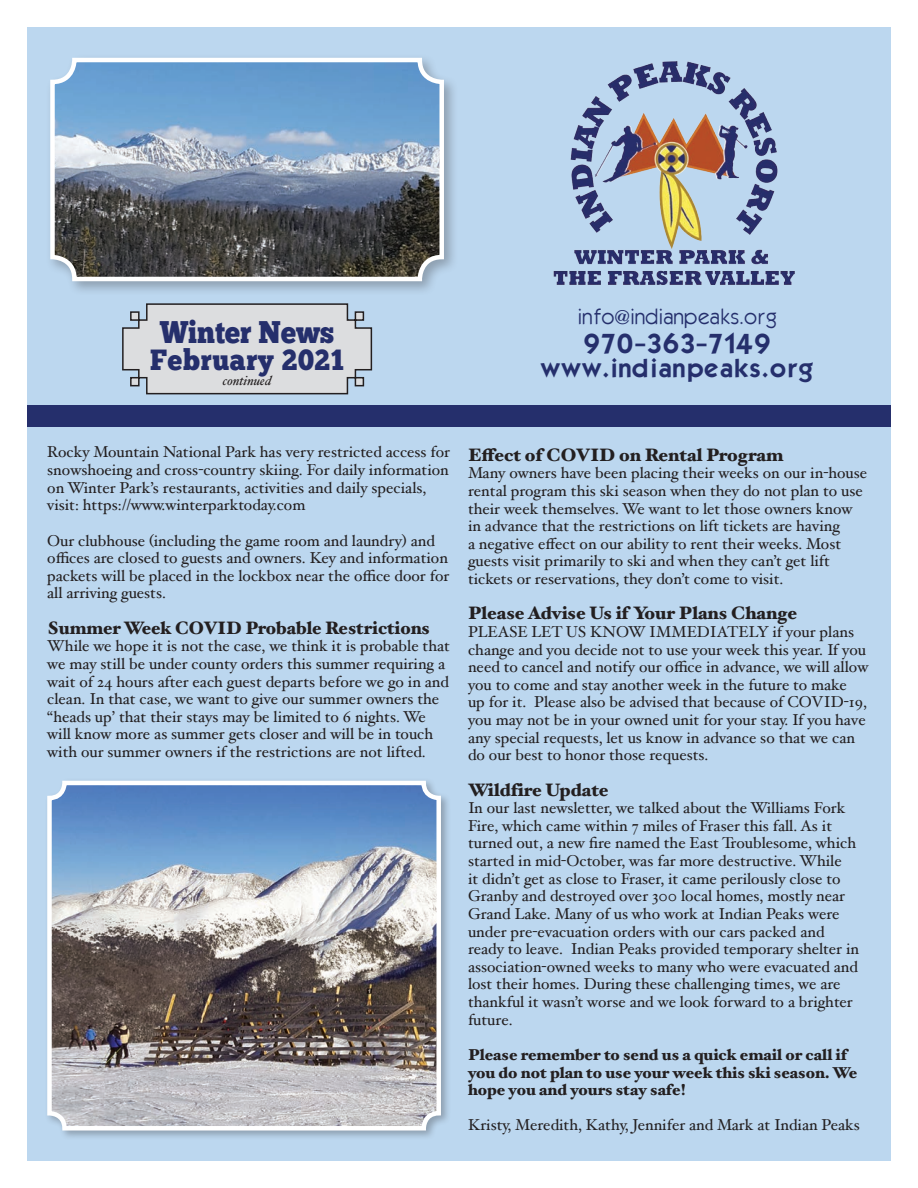
<style>
.page{position:relative;width:918px;height:1188px;background:#fff}
.page>*{position:absolute;margin:0;border:0;box-sizing:border-box;transform-origin:0 0}
.t1{font:31.35px "Chunk Five";color:#252f6c;scale:.88 1}
.t2{font:29.25px "Chunk Five";letter-spacing:.025em;color:#252f6c;scale:.91 1}
.t3{font:24px "Kabel Demi";color:#252f6c}
.t4{font:22.5px "Kabel Demi";color:#252f6c}
.t5{font:19.5px "Kabel";color:#252f6c}
.t6{font:900 18px "Hoefler Text";color:#231f20}
.t7{font:15.75px/17.5px "Hoefler Text";color:#231f20}
.t8{font:900 15.75px/17.5px "Hoefler Text";color:#231f20}
.t9{font:italic 13.35px "Hoefler Text";color:#231f20}
</style>
<div class="page">
<div style="left:27px;top:27px;width:864px;height:1134px;background:#bcd7ef"></div>
<img style="left:553px;top:61px;width:242px;height:224px">
<div style="left:27px;top:405px;width:864px;height:22px;background:#252f6c"></div>
<div style="left:46px;top:53px;width:413px;height:243px;background:#231f20;opacity:.3"></div>
<img style="left:52px;top:60px;width:390px;height:219px">
<div style="left:50px;top:58px;width:394px;height:223px;border:4px solid #fff;border-radius:22px"></div>
<svg style="left:122px;top:303px;width:251px;height:92px;background:#cfd2d6"></svg>
<div style="left:45px;top:778px;width:406px;height:363px;background:#231f20;opacity:.3"></div>
<img style="left:50px;top:783px;width:389px;height:345px">
<div style="left:47px;top:781px;width:394px;height:350px;border:4px solid #fff;border-radius:15px"></div>
<p class="t1" style="left:160px;top:314px;width:199px">Winter News</p>
<p class="t2" style="left:150px;top:343px;width:215px">February 2021</p>
<p class="t9" style="left:223px;top:373px;width:50px">continued</p>
<p class="t5" style="left:577px;top:304px;width:201px">info@indianpeaks.org</p>
<p class="t3" style="left:583px;top:327px;width:189px">970-363-7149</p>
<p class="t4" style="left:540px;top:352px;width:276px">www.indianpeaks.org</p>
<p class="t7" style="left:47px;top:443px;width:404px">Rocky Mountain National Park has very restricted access for snowshoeing and cross-country skiing. For daily information on Winter Park’s restaurants, activities and daily specials, visit: https://www.winterparktoday.com</p>
<p class="t7" style="left:47px;top:531px;width:404px">Our clubhouse (including the game room and laundry) and offices are closed to guests and owners. Key and information packets will be placed in the lockbox near the office door for all arriving guests.</p>
<p class="t6" style="left:47px;top:617px;width:384px">Summer Week COVID Probable Restrictions</p>
<p class="t7" style="left:47px;top:637px;width:404px">While we hope it is not the case, we think it is probable that we may still be under county orders this summer requiring a wait of 24 hours after each guest departs before we go in and clean. In that case, we want to give our summer owners the “heads up’ that their stays may be limited to 6 nights. We will know more as summer gets closer and will be in touch with our summer owners if the restrictions are not lifted.</p>
<p class="t6" style="left:468px;top:444px;width:317px">Effect of COVID on Rental Program</p>
<p class="t7" style="left:468px;top:464px;width:401px">Many owners have been placing their weeks on our in-house rental program this ski season when they do not plan to use their week themselves. We want to let those owners know in advance that the restrictions on lift tickets are having<br>a negative effect on our ability to rent their weeks. Most guests visit primarily to ski and when they can’t get lift tickets or reservations, they don’t come to visit.</p>
<p class="t6" style="left:468px;top:603px;width:331px">Please Advise Us if Your Plans Change</p>
<p class="t7" style="left:468px;top:623px;width:402px">PLEASE LET US KNOW IMMEDIATELY if your plans change and you decide not to use your week this year. If you need to cancel and notify our office in advance, we will allow you to come and stay another week in the future to make<br>up for it. Please also be advised that because of COVID-19, you may not be in your owned unit for your stay. If you have any special requests, let us know in advance so that we can do our best to honor those requests.</p>
<p class="t6" style="left:468px;top:779px;width:142px">Wildfire Update</p>
<p class="t7" style="left:468px;top:799px;width:393px">In our last newsletter, we talked about the Williams Fork Fire, which came within 7 miles of Fraser this fall. As it turned out, a new fire named the East Troublesome, which started in mid-October, was far more destructive. While<br>it didn’t get as close to Fraser, it came perilously close to Granby and destroyed over 300 local homes, mostly near Grand Lake. Many of us who work at Indian Peaks were under pre-evacuation orders with our cars packed and ready to leave. Indian Peaks provided temporary shelter in association-owned weeks to many who were evacuated and lost their homes. During these challenging times, we are thankful it wasn’t worse and we look forward to a brighter future.</p>
<p class="t8" style="left:468px;top:1046px;width:391px">Please remember to send us a quick email or call if you do not plan to use your week this ski season. We hope you and yours stay safe!</p>
<p class="t7" style="left:468px;top:1116px;width:393px">Kristy, Meredith, Kathy, Jennifer and Mark at Indian Peaks</p>
</div>
